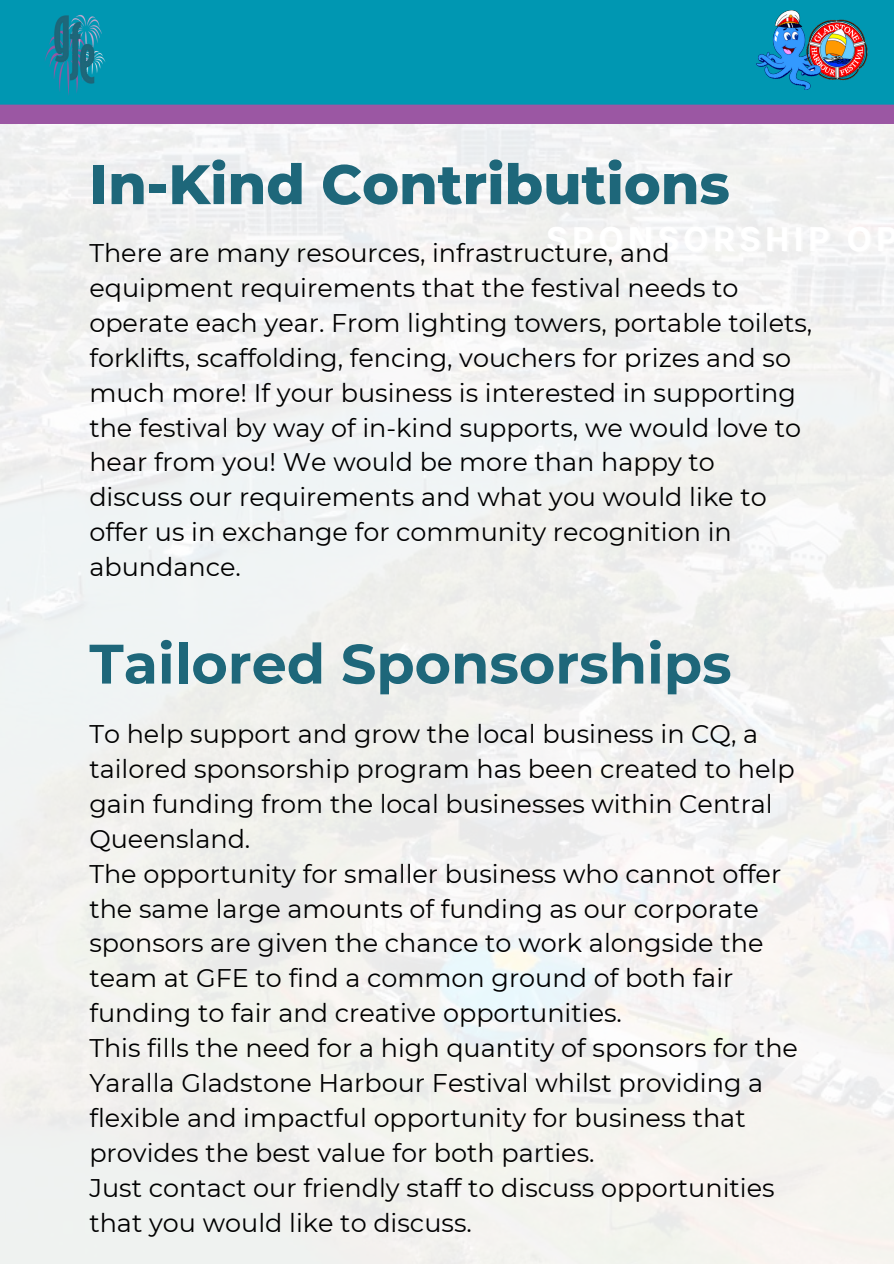
<style>
.page{position:relative;width:894px;height:1264px;background:#fff}
.page>*{position:absolute;margin:0;border:0;box-sizing:border-box;transform-origin:0 0}
.t1{font:800 55.5px "Montserrat";color:#1e677a}
.t2{font:700 55.5px "Montserrat";color:#1e677a}
.t3{font:25.5px/34.8px "Montserrat";color:#000}
</style>
<div class="page">
<svg style="left:0;top:0;width:893px;height:124px;background:#1b8baf"></svg>
<img style="left:39px;top:12px;width:71px;height:84px">
<img style="left:756px;top:10px;width:112px;height:79px">
<h1 class="t1" style="left:89px;top:150px;width:641px">In-Kind Contributions</h1>
<p class="t3" style="left:89px;top:235px;width:724px">There are many resources, infrastructure, and equipment requirements that the festival needs to operate each year. From lighting towers, portable toilets, forklifts, scaffolding, fencing, vouchers for prizes and so much more! If your business is interested in supporting the festival by way of in-kind supports, we would love to hear from you! We would be more than happy to discuss our requirements and what you would like to offer us in exchange for community recognition in abundance.</p>
<h1 class="t2" style="left:89px;top:630px;width:643px">Tailored Sponsorships</h1>
<p class="t3" style="left:89px;top:716px;width:706px">To help support and grow the local business in CQ, a tailored sponsorship program has been created to help gain funding from the local businesses within Central Queensland.</p>
<p class="t3" style="left:89px;top:856px;width:693px">The opportunity for smaller business who cannot offer the same large amounts of funding as our corporate sponsors are given the chance to work alongside the team at GFE to find a common ground of both fair funding to fair and creative opportunities.</p>
<p class="t3" style="left:89px;top:1030px;width:710px">This fills the need for a high quantity of sponsors for the Yaralla Gladstone Harbour Festival whilst providing a flexible and impactful opportunity for business that provides the best value for both parties.</p>
<p class="t3" style="left:89px;top:1170px;width:686px">Just contact our friendly staff to discuss opportunities that you would like to discuss.</p>
</div>
